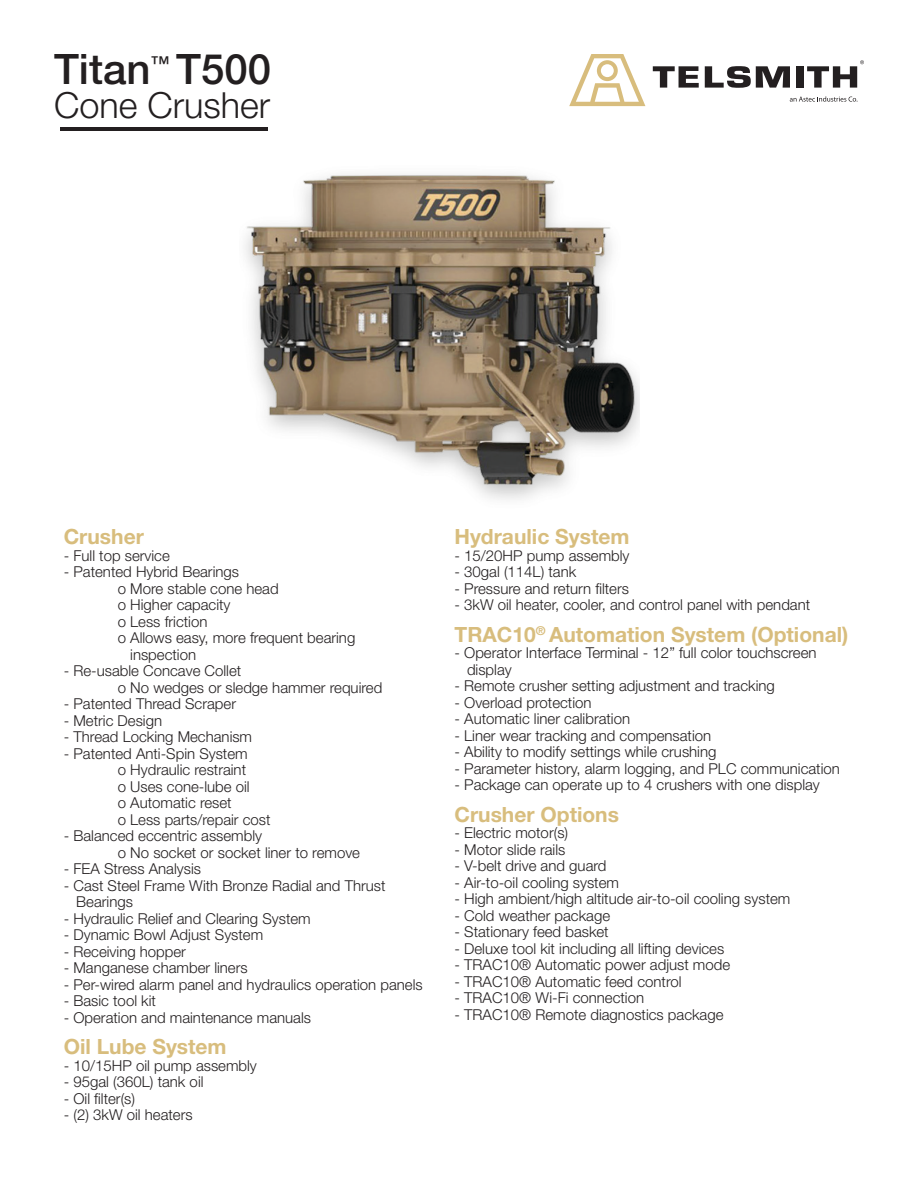
<style>
.page{position:relative;width:918px;height:1188px;background:#fff}
.page>*{position:absolute;margin:0;border:0;box-sizing:border-box;transform-origin:0 0}
.t1{font:500 42px "Helvetica Neue LT Std";color:#231f20}
.t2{font:300 36px "Helvetica Neue LT Std";color:#231f20}
.t3{font:700 21px "Helvetica Neue LT Std";color:#d8bd7d}
.t4{font:300 15px/16.5px "Helvetica Neue LT Std";color:#231f20}
</style>
<div class="page">
<svg style="left:790px;top:96px;width:68px;height:6px"></svg>
<svg style="left:653px;top:66px;width:46px;height:22px"></svg>
<svg style="left:705px;top:66px;width:85px;height:22px"></svg>
<div style="left:796px;top:66px;width:7px;height:22px;background:#231f20"></div>
<svg style="left:569px;top:54px;width:76px;height:52px"></svg>
<svg style="left:807px;top:60px;width:57px;height:28px"></svg>
<img style="left:245px;top:174px;width:394px;height:326px">
<hr style="left:60px;top:127px;width:208px;height:4px;background:#231f20">
<p class="t1" style="left:54px;top:44px;width:219px">Titan<sup>™</sup> T500</p>
<p class="t2" style="left:54px;top:84px;width:218px">Cone Crusher</p>
<p class="t3" style="left:64px;top:524px;width:82px">Crusher</p>
<p class="t4" style="left:64px;top:547px;width:108px">- Full top service</p>
<p class="t4" style="left:64px;top:563px;width:177px">- Patented Hybrid Bearings</p>
<p class="t4" style="left:118px;top:580px;width:162px">o More stable cone head</p>
<p class="t4" style="left:118px;top:596px;width:114px">o Higher capacity</p>
<p class="t4" style="left:118px;top:613px;width:91px">o Less friction</p>
<p class="t4" style="left:118px;top:629px;width:239px">o Allows easy, more frequent bearing</p>
<p class="t4" style="left:130px;top:646px;width:67px">inspection</p>
<p class="t4" style="left:64px;top:662px;width:179px">- Re-usable Concave Collet</p>
<p class="t4" style="left:118px;top:679px;width:266px">o No wedges or sledge hammer required</p>
<p class="t4" style="left:64px;top:695px;width:174px">- Patented Thread Scraper</p>
<p class="t4" style="left:64px;top:712px;width:100px">- Metric Design</p>
<p class="t4" style="left:64px;top:728px;width:190px">- Thread Locking Mechanism</p>
<p class="t4" style="left:64px;top:745px;width:185px">- Patented Anti-Spin System</p>
<p class="t4" style="left:118px;top:761px;width:130px">o Hydraulic restraint</p>
<p class="t4" style="left:118px;top:778px;width:133px">o Uses cone-lube oil</p>
<p class="t4" style="left:118px;top:794px;width:115px">o Automatic reset</p>
<p class="t4" style="left:118px;top:811px;width:154px">o Less parts/repair cost</p>
<p class="t4" style="left:64px;top:827px;width:200px">- Balanced eccentric assembly</p>
<p class="t4" style="left:118px;top:844px;width:244px">o No socket or socket liner to remove</p>
<p class="t4" style="left:64px;top:860px;width:139px">- FEA Stress Analysis</p>
<p class="t4" style="left:64px;top:877px;width:323px">- Cast Steel Frame With Bronze Radial and Thrust</p>
<p class="t4" style="left:76px;top:893px;width:58px">Bearings</p>
<p class="t4" style="left:64px;top:910px;width:249px">- Hydraulic Relief and Clearing System</p>
<p class="t4" style="left:64px;top:926px;width:201px">- Dynamic Bowl Adjust System</p>
<p class="t4" style="left:64px;top:943px;width:124px">- Receiving hopper</p>
<p class="t4" style="left:64px;top:959px;width:185px">- Manganese chamber liners</p>
<p class="t4" style="left:64px;top:976px;width:360px">- Per-wired alarm panel and hydraulics operation panels</p>
<p class="t4" style="left:64px;top:992px;width:94px">- Basic tool kit</p>
<p class="t4" style="left:64px;top:1009px;width:249px">- Operation and maintenance manuals</p>
<p class="t3" style="left:64px;top:1034px;width:164px">Oil Lube System</p>
<p class="t4" style="left:64px;top:1057px;width:195px">- 10/15HP oil pump assembly</p>
<p class="t4" style="left:64px;top:1073px;width:141px">- 95gal (360L) tank oil</p>
<p class="t4" style="left:64px;top:1090px;width:73px">- Oil filter(s)</p>
<p class="t4" style="left:64px;top:1106px;width:130px">- (2) 3kW oil heaters</p>
<p class="t3" style="left:455px;top:524px;width:176px">Hydraulic System</p>
<p class="t4" style="left:455px;top:547px;width:177px">- 15/20HP pump assembly</p>
<p class="t4" style="left:455px;top:563px;width:123px">- 30gal (114L) tank</p>
<p class="t4" style="left:455px;top:580px;width:176px">- Pressure and return filters</p>
<p class="t4" style="left:455px;top:596px;width:357px">- 3kW oil heater, cooler, and control panel with pendant</p>
<p class="t3" style="left:455px;top:621px;width:395px">TRAC10<sup>®</sup> Automation System (Optional)</p>
<p class="t4" style="left:467px;top:644px;width:351px;text-indent:-13px">- Operator Interface Terminal - 12” full color touchscreen display</p>
<p class="t4" style="left:455px;top:677px;width:322px">- Remote crusher setting adjustment and tracking</p>
<p class="t4" style="left:455px;top:694px;width:138px">- Overload protection</p>
<p class="t4" style="left:455px;top:710px;width:177px">- Automatic liner calibration</p>
<p class="t4" style="left:455px;top:727px;width:258px">- Liner wear tracking and compensation</p>
<p class="t4" style="left:455px;top:743px;width:263px">- Ability to modify settings while crushing</p>
<p class="t4" style="left:455px;top:760px;width:387px">- Parameter history, alarm logging, and PLC communication</p>
<p class="t4" style="left:455px;top:776px;width:367px">- Package can operate up to 4 crushers with one display</p>
<p class="t3" style="left:455px;top:801px;width:166px">Crusher Options</p>
<p class="t4" style="left:455px;top:824px;width:115px">- Electric motor(s)</p>
<p class="t4" style="left:455px;top:841px;width:112px">- Motor slide rails</p>
<p class="t4" style="left:455px;top:857px;width:153px">- V-belt drive and guard</p>
<p class="t4" style="left:455px;top:874px;width:166px">- Air-to-oil cooling system</p>
<p class="t4" style="left:455px;top:890px;width:337px">- High ambient/high altitude air-to-oil cooling system</p>
<p class="t4" style="left:455px;top:907px;width:157px">- Cold weather package</p>
<p class="t4" style="left:455px;top:923px;width:156px">- Stationary feed basket</p>
<p class="t4" style="left:455px;top:940px;width:271px">- Deluxe tool kit including all lifting devices</p>
<p class="t4" style="left:455px;top:956px;width:277px">- TRAC10® Automatic power adjust mode</p>
<p class="t4" style="left:455px;top:973px;width:229px">- TRAC10® Automatic feed control</p>
<p class="t4" style="left:455px;top:989px;width:191px">- TRAC10® Wi-Fi connection</p>
<p class="t4" style="left:455px;top:1006px;width:271px">- TRAC10® Remote diagnostics package</p>
</div>
